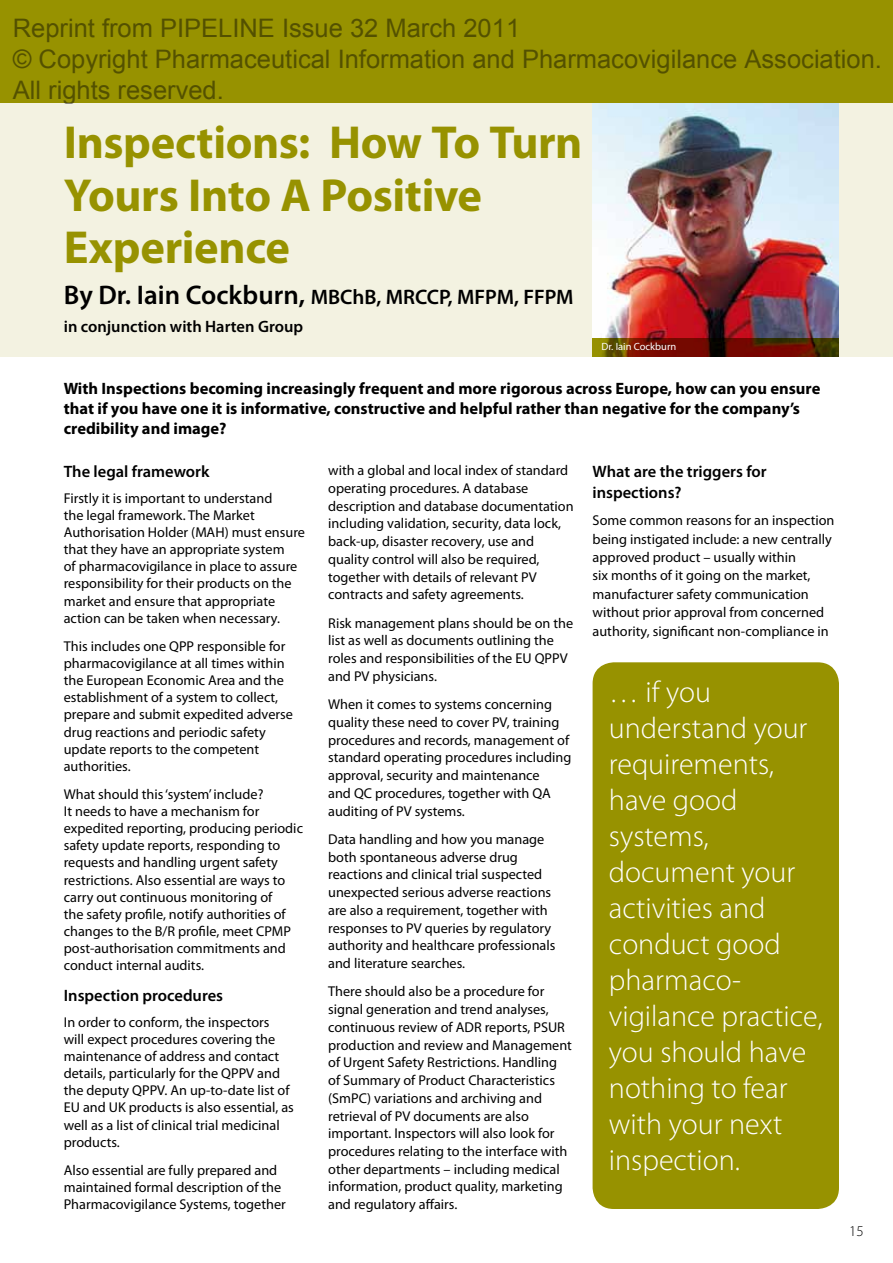
<style>
.page{position:relative;width:893px;height:1263px;background:#fff}
.page>*{position:absolute;margin:0;border:0;box-sizing:border-box;transform-origin:0 0}
.t1{font:700 46.5px/52.5px "Myriad Pro";letter-spacing:-.01em;color:#979200}
.t2{font:300 30px/36px "Myriad Pro";color:#fff}
.t3{font:25.5px/30.6px "Arial";color:rgb(0 0 0/.45)}
.t4{font:600 21px "Myriad Pro";color:#000}
.t5{font:700 16.5px/19.8px "Myriad Pro";color:#000}
.t6{font:600 16.5px/21.1px "Myriad Pro";color:#000}
.t7{font:300 15px "Myriad Pro";color:#000}
.t8{font:14.25px/17.7px "Myriad Pro";color:#000}
.t9{font:10.5px "Myriad Pro";color:#fff}
.s1{font-size:27px}
</style>
<div class="page">
<div style="left:0;top:0;width:893px;height:357px;background:#f3f2e1"></div>
<img style="left:593px;top:102px;width:246px;height:236px">
<svg style="left:593px;top:338px;width:246px;height:19px;background:#621e00"></svg>
<div style="left:0;top:0;width:893px;height:102px;background:#979200"></div>
<div style="left:593px;top:662px;width:246px;height:547px;background:#979200;border-radius:21px"></div>
<h3 class="t3" style="left:13px;top:13px;width:871px">Reprint from PIPELINE Issue 32 March 2011<br>© Copyright Pharmaceutical Information and Pharmacovigilance Association.<br>All rights reserved.</h3>
<h1 class="t1" style="left:64px;top:115px;width:520px">Inspections: How To Turn<br>Yours Into A Positive<br>Experience</h1>
<h3 class="t4" style="left:64px;top:284px;width:511px"><span class="s1">By Dr. Iain Cockburn,</span> MBChB, MRCCP, MFPM, FFPM</h3>
<p class="t6" style="left:64px;top:316px;width:241px">in conjunction with Harten Group</p>
<p class="t9" style="left:601px;top:340px;width:76px">Dr. Iain Cockburn</p>
<p class="t5" style="left:64px;top:378px;width:758px">With Inspections becoming increasingly frequent and more rigorous across Europe, how can you ensure that if you have one it is informative, constructive and helpful rather than negative for the company’s credibility and image?</p>
<p class="t6" style="left:64px;top:460px;width:147px">The legal framework</p>
<p class="t8" style="left:64px;top:489px;width:243px;line-height:17.1px">Firstly it is important to understand<br>the legal framework. The Market Authorisation Holder (MAH) must ensure that they have an appropriate system<br>of pharmacovigilance in place to assure responsibility for their products on the market and ensure that appropriate action can be taken when necessary.</p>
<p class="t8" style="left:64px;top:637px;width:231px;line-height:17.1px">This includes one QPP responsible for pharmacovigilance at all times within the European Economic Area and the establishment of a system to collect, prepare and submit expedited adverse drug reactions and periodic safety update reports to the competent authorities.</p>
<p class="t8" style="left:64px;top:785px;width:241px;line-height:17.1px">What should this ‘system’ include?<br>It needs to have a mechanism for expedited reporting, producing periodic safety update reports, responding to requests and handling urgent safety restrictions. Also essential are ways to carry out continuous monitoring of<br>the safety profile, notify authorities of changes to the B/R profile, meet CPMP post-authorisation commitments and conduct internal audits.</p>
<p class="t6" style="left:64px;top:984px;width:161px">Inspection procedures</p>
<p class="t8" style="left:64px;top:1013px;width:232px;line-height:17.1px">In order to conform, the inspectors<br>will expect procedures covering the maintenance of address and contact details, particularly for the QPPV and the deputy QPPV. An up-to-date list of EU and UK products is also essential, as well as a list of clinical trial medicinal products.</p>
<p class="t8" style="left:64px;top:1161px;width:224px;line-height:17.1px">Also essential are fully prepared and maintained formal description of the<br>Pharmacovigilance Systems, together</p>
<p class="t8" style="left:328px;top:461px;width:247px">with a global and local index of standard operating procedures. A database description and database documentation including validation, security, data lock, back-up, disaster recovery, use and quality control will also be required, together with details of relevant PV contracts and safety agreements.</p>
<p class="t8" style="left:328px;top:614px;width:247px">Risk management plans should be on the list as well as documents outlining the roles and responsibilities of the EU QPPV and PV physicians.</p>
<p class="t8" style="left:328px;top:695px;width:245px">When it comes to systems concerning quality these need to cover PV, training procedures and records, management of standard operating procedures including approval, security and maintenance<br>and QC procedures, together with QA auditing of PV systems.</p>
<p class="t8" style="left:328px;top:830px;width:229px">Data handling and how you manage both spontaneous adverse drug reactions and clinical trial suspected unexpected serious adverse reactions are also a requirement, together with responses to PV queries by regulatory authority and healthcare professionals and literature searches.</p>
<p class="t8" style="left:328px;top:982px;width:245px">There should also be a procedure for signal generation and trend analyses, continuous review of ADR reports, PSUR production and review and Management of Urgent Safety Restrictions. Handling of Summary of Product Characteristics (SmPC) variations and archiving and retrieval of PV documents are also important. Inspectors will also look for procedures relating to the interface with other departments – including medical information, product quality, marketing and regulatory affairs.</p>
<p class="t6" style="left:593px;top:460px;width:176px">What are the triggers for inspections?</p>
<p class="t8" style="left:593px;top:511px;width:243px;line-height:18.5px">Some common reasons for an inspection being instigated include: a new centrally approved product – usually within<br>six months of it going on the market, manufacturer safety communication without prior approval from concerned authority, significant non-compliance in</p>
<h2 class="t2" style="left:609px;top:674px;width:215px">… if you understand your requirements, have good systems, document your activities and conduct good pharmaco&shy;vigilance practice, you should have nothing to fear with your next inspection.</h2>
<p class="t7" style="left:849px;top:1222px;width:16px">15</p>
</div>
